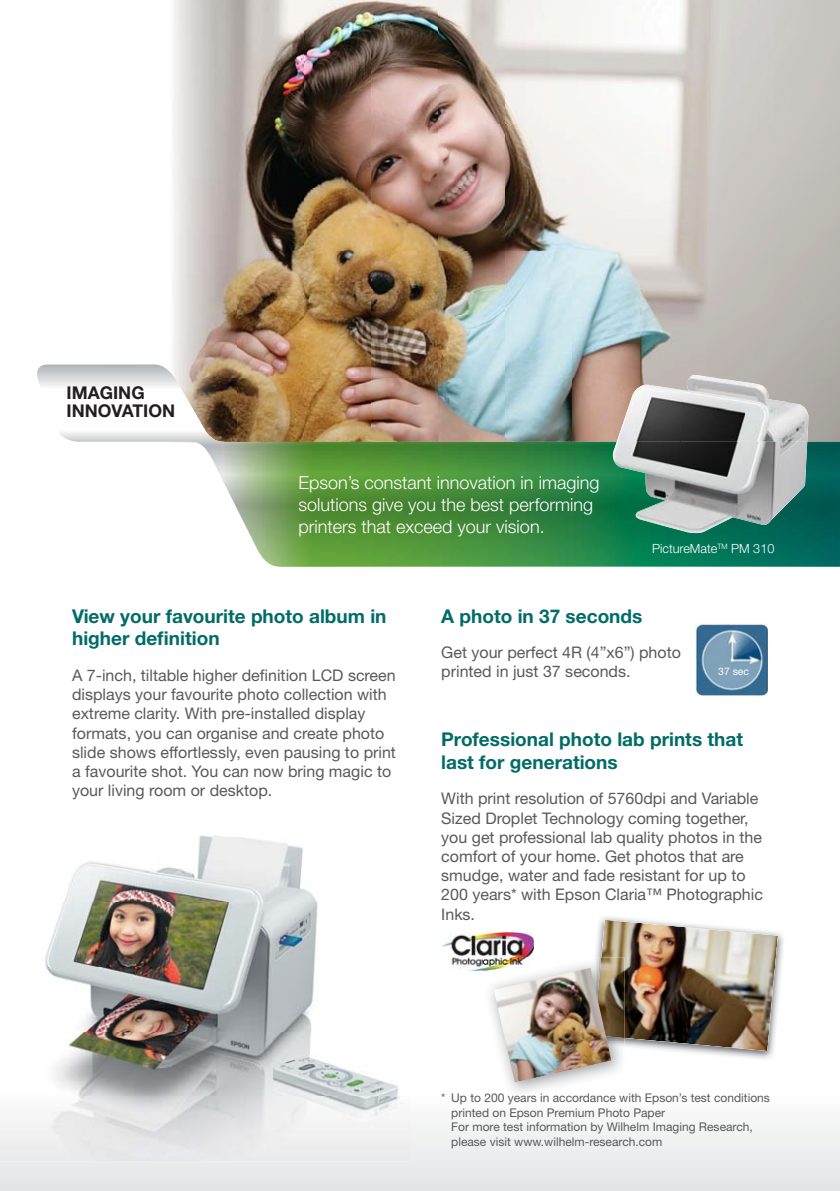
<style>
.page{position:relative;width:840px;height:1191px;background:#fff}
.page>*{position:absolute;margin:0;border:0;box-sizing:border-box;transform-origin:0 0}
.t1{font:700 19px/22.8px "Helvetica Neue";color:#006c67}
.t2{font:300 18px/21.6px "Helvetica Neue";color:#fff}
.t3{font:700 17.6px/17.6px "Helvetica Neue";color:#231f20}
.t4{font:16px/19.2px "Helvetica Neue";color:#58595b}
.t5{font:300 12.6px "Helvetica Neue";color:#fff}
.t6{font:12px/14.4px "Helvetica Neue";color:#58595b}
.t7{font:10.4px "Helvetica Neue";color:#fff}
</style>
<div class="page">
<svg style="left:0;top:623px;width:839px;height:568px"></svg>
<img style="left:173px;top:0;width:666px;height:364px">
<img style="left:37px;top:364px;width:802px;height:203px">
<img style="left:0;top:773px;width:411px;height:388px">
<img style="left:73px;top:773px;width:318px;height:7px">
<img style="left:72px;top:784px;width:199px;height:15px">
<img style="left:695px;top:623px;width:72px;height:72px">
<img style="left:441px;top:932px;width:92px;height:38px">
<img style="left:587px;top:915px;width:196px;height:145px">
<img style="left:601px;top:919px;width:176px;height:132px">
<img style="left:483px;top:957px;width:141px;height:137px">
<img style="left:483px;top:957px;width:50px;height:13px">
<img style="left:587px;top:957px;width:37px;height:103px">
<img style="left:593px;top:957px;width:31px;height:81px">
<img style="left:493px;top:968px;width:118px;height:114px">
<img style="left:680px;top:375px;width:128px;height:67px">
<img style="left:616px;top:383px;width:64px;height:59px">
<img style="left:612px;top:442px;width:194px;height:91px">
<p class="t3" style="left:66px;top:386px;width:110px">IMAGING<br>INNOVATION</p>
<p class="t2" style="left:298px;top:474px;width:302px">Epson’s constant innovation in imaging solutions give you the best performing printers that exceed your vision.</p>
<p class="t5" style="left:651px;top:544px;width:124px">PictureMate<sup>TM</sup> PM 310</p>
<p class="t1" style="left:72px;top:606px;width:316px">View your favourite photo album in higher definition</p>
<p class="t1" style="left:441px;top:606px;width:202px">A photo in 37 seconds</p>
<p class="t4" style="left:441px;top:644px;width:241px">Get your perfect 4R (4”x6”) photo printed in just 37 seconds.</p>
<p class="t7" style="left:717px;top:667px;width:32px">37 sec</p>
<p class="t4" style="left:72px;top:667px;width:325px">A 7-inch, tiltable higher definition LCD screen displays your favourite photo collection with extreme clarity. With pre-installed display formats, you can organise and create photo slide shows effortlessly, even pausing to print</p>
<p class="t1" style="left:441px;top:729px;width:303px">Professional photo lab prints that last for generations</p>
<p class="t4" style="left:72px;top:763px;width:320px">a favourite shot. You can now bring magic to your living room or desktop.</p>
<p class="t4" style="left:441px;top:790px;width:323px">With print resolution of 5760dpi and Variable Sized Droplet Technology coming together, you get professional lab quality photos in the comfort of your home. Get photos that are smudge, water and fade resistant for up to 200 years* with Epson Claria™ Photographic Inks.</p>
<p class="t6" style="left:451px;top:1092px;width:320px;text-indent:-10px">* Up to 200 years n accor ance with Epson’s test conditions printed on Epson Premium Photo Paper<br>For more test information by Wilhelm Imaging Research, please visit www.wilhelm-research.com</p>
<p class="t6" style="left:539px;top:1092px;width:4px">i</p>
<p class="t6" style="left:582px;top:1092px;width:9px">d</p>
</div>
